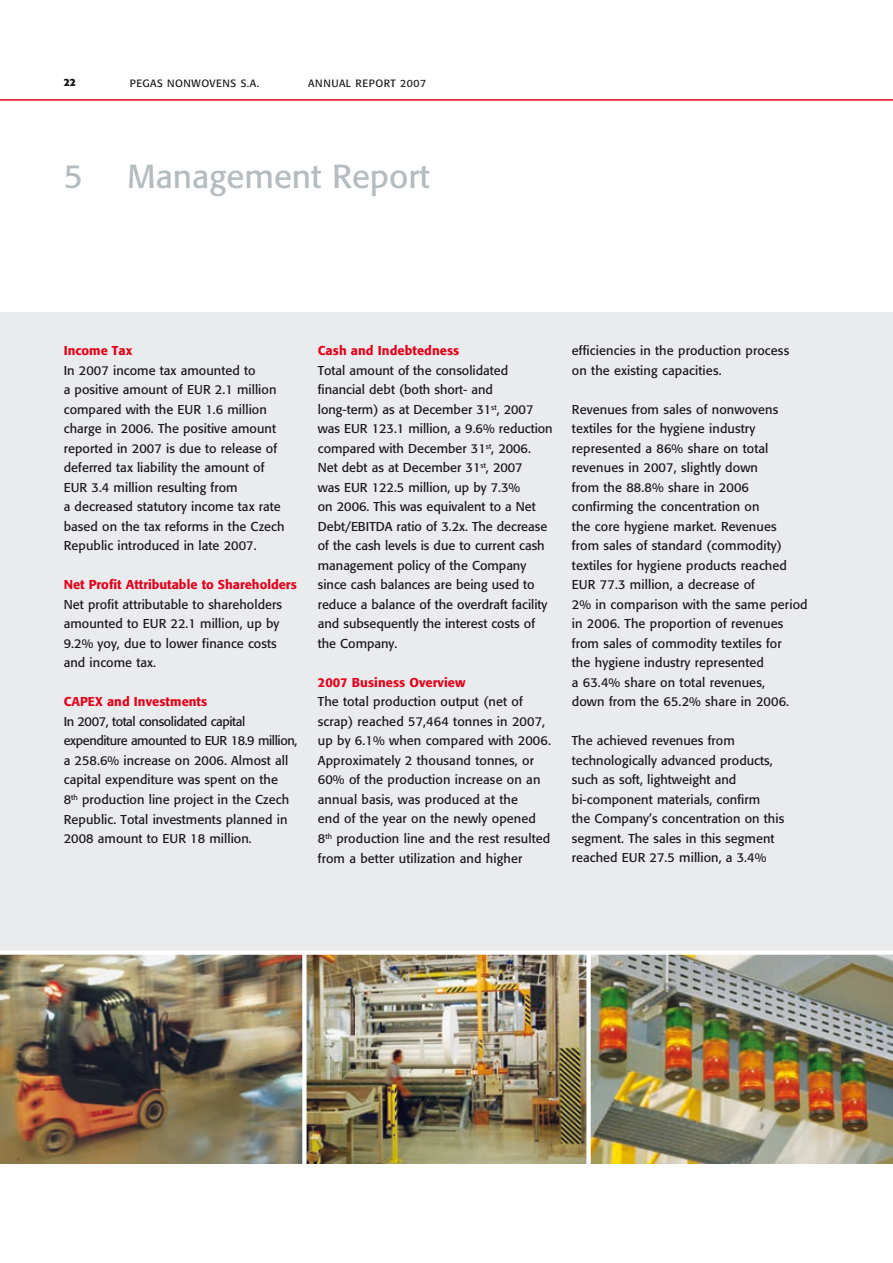
<style>
.page{position:relative;width:893px;height:1263px;background:#fff}
.page>*{position:absolute;margin:0;border:0;box-sizing:border-box;transform-origin:0 0}
.t1{font:33px "Formata CE";color:#b5bcc0}
.t2{font:12.75px/19.5px "Formata CE";letter-spacing:.005em;color:#1a171c}
.t3{font:500 12.75px "Formata CE";letter-spacing:.005em;color:#e2001a}
.t4{font:10.5px "Formata CE";letter-spacing:.05em;color:#1a171c}
.t5{font:700 10.5px "Formata CE";color:#1a171c}
</style>
<div class="page">
<div style="left:0;top:313px;width:893px;height:851px;background:#e9ebed"></div>
<img style="left:591px;top:955px;width:302px;height:209px">
<img style="left:307px;top:955px;width:279px;height:209px">
<img style="left:0;top:955px;width:302px;height:209px">
<div style="left:586px;top:952px;width:5px;height:218px;background:#fff"></div>
<div style="left:0;top:950px;width:893px;height:5px;background:#fff"></div>
<div style="left:302px;top:952px;width:5px;height:220px;background:#fff"></div>
<hr style="left:0;top:99px;width:893px;height:2px;background:#e2001a">
<p class="t5" style="left:64px;top:77px;width:14px">22</p>
<p class="t4" style="left:130px;top:77px;width:47px">PEGAS NON</p>
<p class="t4" style="left:192px;top:77px;width:69px">WOVEN S S.A.</p>
<p class="t4" style="left:308px;top:77px;width:119px">Annual report 2007</p>
<h1 class="t1" style="left:64px;top:158px;width:21px">5</h1>
<h1 class="t1" style="left:128px;top:158px;width:304px">Management Report</h1>
<p class="t3" style="left:64px;top:344px;width:70px">Income Tax</p>
<p class="t2" style="left:64px;top:361px;width:222px">In 2007 income tax amounted to<br>a positive amount of EU R 2.1 million compared with the EU R 1.6 million charge in 2006. The positive amount reported in 2007 is due to release of deferred tax liability the amount of<br>EU R 3.4 million resulting from<br>a decreased statutory income tax rate based on the tax reforms in the Czech Republic introduced in late 2007.</p>
<p class="t3" style="left:64px;top:578px;width:235px">Net Profit Attributable to Shareholders</p>
<p class="t2" style="left:64px;top:595px;width:220px">Net profit attributable to shareholders amounted to EU R 22.1 million, up by<br>9.2% yoy, due to lower finance costs and income tax.</p>
<p class="t3" style="left:64px;top:695px;width:145px">CAPEX and Investments</p>
<p class="t2" style="left:64px;top:712px;width:235px">In 2007, total consolidated capital expenditure amounted to EU R 18.9 million, a 258.6% increase on 2006. Almost all capital expenditure was spent on the<br>8<sup>th</sup> production line project in the Czech Republic. Total investments planned in 2008 amount to EU R 18 million.</p>
<p class="t3" style="left:318px;top:344px;width:143px">Cash and Indebtedness</p>
<p class="t2" style="left:318px;top:361px;width:236px">Total amount of the consolidated financial debt (both short- and long-term) as at December 31<sup>st</sup>, 2007 was EU R 123.1 million, a 9.6% reduction compared with December 31<sup>st</sup>, 2006.<br>Net debt as at December 31<sup>st</sup>, 2007<br>was EU R 122.5 million, up by 7.3%<br>on 2006. This was equivalent to a Net Debt/EBITDA ratio of 3.2x. The decrease of the cash levels is due to current cash management policy of the Company since cash balances are being used to reduce a balance of the overdraft facility and subsequently the interest costs of the Company.</p>
<p class="t3" style="left:318px;top:675px;width:149px">2007 Business Overview</p>
<p class="t2" style="left:318px;top:692px;width:235px">The total production output (net of scrap) reached 57,464 tonnes in 2007, up by 6.1% when compared with 2006.<br>Approximately 2 thousand tonnes, or 60% of the production increase on an annual basis, was produced at the<br>end of the year on the newly opened 8<sup>th</sup> production line and the rest resulted from a better utilization and higher</p>
<p class="t2" style="left:572px;top:341px;width:219px">efficiencies in the production process on the existing capacities.</p>
<p class="t2" style="left:572px;top:400px;width:237px">Revenues from sales of nonwovens textiles for the hygiene industry represented a 86% share on total revenues in 2007, slightly down<br>from the 88.8% share in 2006 confirming the concentration on<br>the core hygiene market. Revenues<br>from sales of standard (commodity) textiles for hygiene products reached<br>EU R 77.3 million, a decrease of<br>2% in comparison with the same period in 2006. The proportion of revenues from sales of commodity textiles for<br>the hygiene industry represented<br>a 63.4% share on total revenues,<br>down from the 65.2% share in 2006.</p>
<p class="t2" style="left:572px;top:731px;width:214px">The achieved revenues from technologically advanced products, such as soft, lightweight and bi-component materials, confirm<br>the Company’s concentration on this segment. The sales in this segment reached EU R 27.5 million, a 3.4%</p>
</div>
